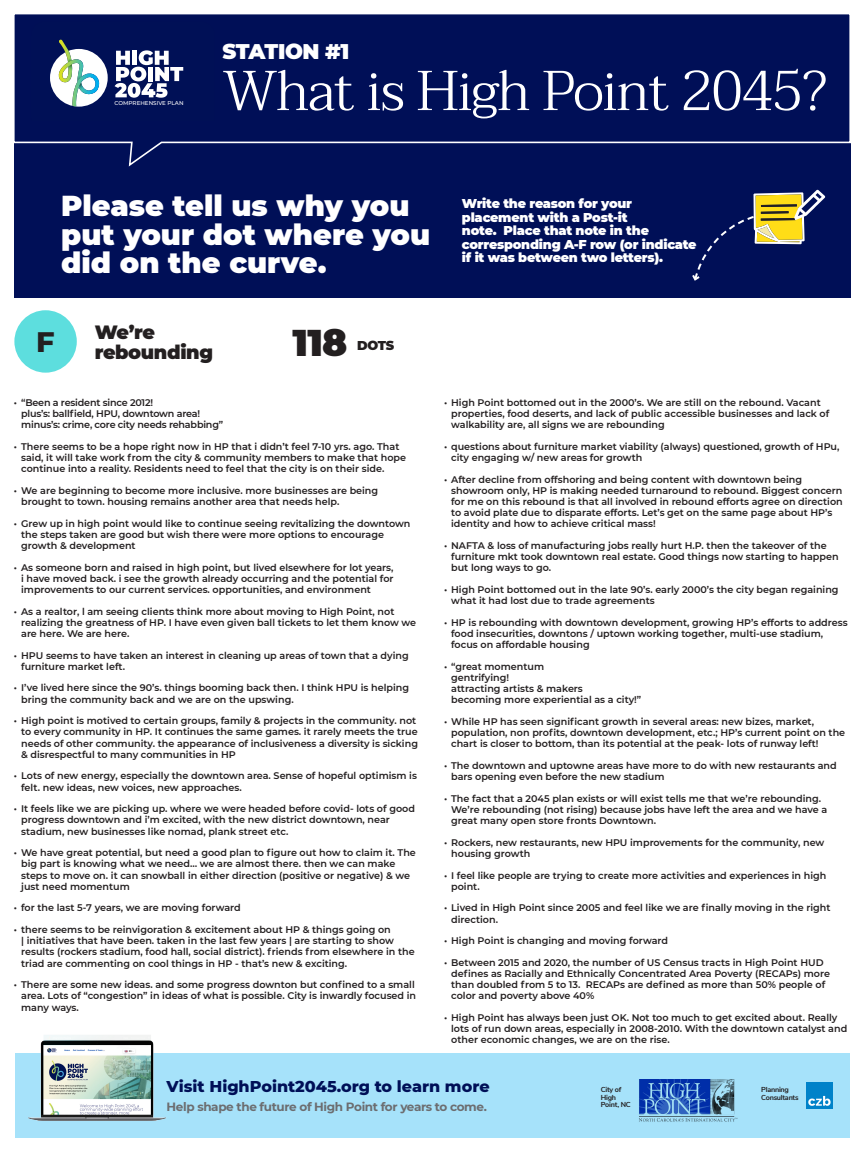
<style>
.page{position:relative;width:864px;height:1152px;background:#fff}
.page>*{position:absolute;margin:0;border:0;box-sizing:border-box;transform-origin:0 0}
.t1{font:300 56px "Taviraj";letter-spacing:-.025em;color:#fff}
.t2{font:900 37.2px "Montserrat";color:#231f20}
.t3{font:900 28.8px/28.8px "Montserrat";color:#fff}
.t4{font:800 28.8px "Montserrat";color:#231f20}
.t5{font:900 21.2px "Montserrat";letter-spacing:-.025em;color:#fff}
.t6{font:900 19.2px/19.2px "Montserrat";letter-spacing:-.02em;color:#231f20}
.t7{font:800 16px "Montserrat";color:#000f57}
.t8{font:900 12.8px/13.6px "Montserrat";letter-spacing:-.02em;color:#fff}
.t9{font:900 12.8px "Montserrat";color:#231f20}
.t10{font:700 12px "Montserrat";letter-spacing:-.03em;color:#6c6d70}
.t11{font:600 9.6px/11.2px "Montserrat";color:#231f20}
.t12{font:600 9.6px/11.2px "Montserrat";letter-spacing:-.02em;color:#231f20}
.t13{font:700 7.2px/7.2px "Nunito Sans";letter-spacing:-.03em;color:#231f20}
.t14{font:500 5.6px "Montserrat";color:#fff}
</style>
<div class="page">
<div style="left:15px;top:140px;width:836px;height:158px;background:#000f57"></div>
<div style="left:14px;top:14px;width:837px;height:154px;background:#000f57"></div>
<svg style="left:31px;top:22px;width:184px;height:99px"></svg>
<svg style="left:692px;top:190px;width:133px;height:91px"></svg>
<div style="left:14px;top:310px;width:63px;height:63px;background:#5ddede;border-radius:50%"></div>
<div style="left:15px;top:1053px;width:834px;height:84px;background:#a6e2fa"></div>
<img style="left:806px;top:1082px;width:27px;height:27px">
<img style="left:639px;top:1079px;width:98px;height:43px">
<img style="left:28px;top:1035px;width:138px;height:86px">
<p class="t14" style="left:115px;top:99px;width:70px">COMPREHENSIVE PLAN</p>
<p class="t5" style="left:223px;top:35px;width:128px">STATION #1</p>
<p class="t1" style="left:223px;top:48px;width:606px">What is High Point 2045?</p>
<p class="t3" style="left:61px;top:189px;width:371px">Please tell us why you put your dot where you did on the curve.</p>
<p class="t8" style="left:462px;top:196px;width:236px">Write the reason for your placement with a Post-it<br>note. Place that note in the corresponding A-F row (or indicate if it was between two letters).</p>
<p class="t4" style="left:36px;top:321px;width:20px">F</p>
<p class="t6" style="left:95px;top:322px;width:120px">We’re rebounding</p>
<p class="t2" style="left:293px;top:315px;width:56px">118</p>
<p class="t9" style="left:357px;top:335px;width:39px">DOTS</p>
<p class="t12" style="left:21px;top:396px;width:204px;text-indent:-7px">• “Been a resident since 2012!<br>plus’s: ballfield, HPU, downtown area! minus’s: crime, core city needs rehabbing”</p>
<p class="t11" style="left:21px;top:440px;width:387px;text-indent:-7px">• There seems to be a hope right now in HP that i didn’t feel 7-10 yrs. ago. That said, it will take work from the city &amp; community members to make that hope continue into a reality. Residents need to feel that the city is on their side.</p>
<p class="t11" style="left:21px;top:484px;width:359px;text-indent:-7px">• We are beginning to become more inclusive. more businesses are being brought to town. housing remains another area that needs help.</p>
<p class="t11" style="left:21px;top:517px;width:391px;text-indent:-7px">• Grew up in high point would like to continue seeing revitalizing the downtown the steps taken are good but wish there were more options to encourage growth &amp; development</p>
<p class="t11" style="left:21px;top:561px;width:374px;text-align:justify;text-indent:-7px">• As someone born and raised in high point, but lived elsewhere for lot years, i have moved back. i see the growth already occurring and the potential for improvements to our current services. opportunities, and environment</p>
<p class="t11" style="left:21px;top:605px;width:397px;text-indent:-7px">• As a realtor, l am seeing clients think more about moving to High Point, not realizing the greatness of HP. I have even given ball tickets to let them know we are here. We are here.</p>
<p class="t11" style="left:21px;top:649px;width:389px;text-indent:-7px">• HPU seems to have taken an interest in cleaning up areas of town that a dying furniture market left.</p>
<p class="t11" style="left:21px;top:682px;width:389px;text-indent:-7px">• I’ve lived here since the 90’s. things booming back then. I think HPU is helping bring the community back and we are on the upswing.</p>
<p class="t11" style="left:21px;top:715px;width:398px;text-indent:-7px">• High point is motived to certain groups, family &amp; projects in the community. not to every community in HP. It continues the same games. it rarely meets the true needs of other community. the appearance of inclusiveness a diversity is sicking &amp; disrespectful to many communities in HP</p>
<p class="t11" style="left:21px;top:770px;width:397px;text-indent:-7px">• Lots of new energy, especially the downtown area. Sense of hopeful optimism is felt. new ideas, new voices, new approaches.</p>
<p class="t11" style="left:21px;top:803px;width:395px;text-indent:-7px">• It feels like we are picking up. where we were headed before covid- lots of good progress downtown and i’m excited, with the new district downtown, near stadium, new businesses like nomad, plank street etc.</p>
<p class="t11" style="left:21px;top:847px;width:396px;text-indent:-7px">• We have great potential, but need a good plan to figure out how to claim it. The big part is knowing what we need… we are almost there. then we can make steps to move on. it can snowball in either direction (positive or negative) &amp; we just need momentum</p>
<p class="t11" style="left:14px;top:902px;width:228px">• for the last 5-7 years, we are moving forward</p>
<p class="t11" style="left:21px;top:924px;width:395px;text-indent:-7px">• there seems to be reinvigoration &amp; excitement about HP &amp; things going on<br>| initiatives that have been. taken in the last few years | are starting to show results (rockers stadium, food hall, social district). friends from elsewhere in the triad are commenting on cool things in HP - that’s new &amp; exciting.</p>
<p class="t11" style="left:21px;top:979px;width:397px;text-indent:-7px">• There are some new ideas. and some progress downton but confined to a small area. Lots of “congestion” in ideas of what is possible. City is inwardly focused in many ways.</p>
<p class="t11" style="left:451px;top:396px;width:380px;text-indent:-7px">• High Point bottomed out in the 2000’s. We are still on the rebound. Vacant properties, food deserts, and lack of public accessible businesses and lack of walkability are, all signs we are rebounding</p>
<p class="t11" style="left:451px;top:440px;width:390px;text-indent:-7px">• questions about furniture market viability (always) questioned, growth of HPu, city engaging w/ new areas for growth</p>
<p class="t11" style="left:451px;top:473px;width:393px;text-indent:-7px">• After decline from offshoring and being content with downtown being showroom only, HP is making needed turnaround to rebound. Biggest concern for me on this rebound is that all involved in rebound efforts agree on direction to avoid plate due to disparate efforts. Let’s get on the same page about HP’s identity and how to achieve critical mass!</p>
<p class="t11" style="left:451px;top:540px;width:389px;text-indent:-7px">• NAFTA &amp; loss of manufacturing jobs really hurt H.P. then the takeover of the furniture mkt took downtown real estate. Good things now starting to happen but long ways to go.</p>
<p class="t11" style="left:451px;top:584px;width:389px;text-indent:-7px">• High Point bottomed out in the late 90’s. early 2000’s the city began regaining what it had lost due to trade agreements</p>
<p class="t11" style="left:451px;top:616px;width:398px;text-indent:-7px">• HP is rebounding with downtown development, growing HP’s efforts to address food insecurities, downtons / uptown working together, multi-use stadium, focus on affordable housing</p>
<p class="t11" style="left:451px;top:660px;width:192px;text-indent:-7px">• “great momentum<br>gentrifying!<br>attracting artists &amp; makers<br>becoming more experiential as a city!”</p>
<p class="t11" style="left:451px;top:716px;width:396px;text-indent:-7px">• While HP has seen significant growth in several areas: new bizes, market, population, non profits, downtown development, etc.; HP’s current point on the chart is closer to bottom, than its potential at the peak- lots of runway left!</p>
<p class="t11" style="left:451px;top:760px;width:387px;text-indent:-7px">• The downtown and uptowne areas have more to do with new restaurants and bars opening even before the new stadium</p>
<p class="t11" style="left:451px;top:792px;width:378px;text-indent:-7px">• The fact that a 2045 plan exists or will exist tells me that we’re rebounding.<br>We’re rebounding (not rising) because jobs have left the area and we have a great many open store fronts Downtown.</p>
<p class="t11" style="left:451px;top:836px;width:375px;text-indent:-7px">• Rockers, new restaurants, new HPU improvements for the community, new housing growth</p>
<p class="t11" style="left:451px;top:869px;width:377px;text-indent:-7px">• I feel like people are trying to create more activities and experiences in high point.</p>
<p class="t11" style="left:451px;top:902px;width:381px;text-indent:-7px">• Lived in High Point since 2005 and feel like we are finally moving in the right direction.</p>
<p class="t11" style="left:444px;top:935px;width:226px">• High Point is changing and moving forward</p>
<p class="t11" style="left:451px;top:956px;width:380px;text-indent:-7px">• Between 2015 and 2020, the number of US Census tracts in High Point HUD defines as Racially and Ethnically Concentrated Area Poverty (RECAPs) more than doubled from 5 to 13. RECAPs are defined as more than 50% people of color and poverty above 40%</p>
<p class="t11" style="left:451px;top:1012px;width:398px;text-indent:-7px">• High Point has always been just OK. Not too much to get excited about. Really lots of run down areas, especially in 2008-2010. With the downtown catalyst and other economic changes, we are on the rise.</p>
<p class="t7" style="left:167px;top:1074px;width:325px">Visit HighPoint2045.org to learn more</p>
<p class="t10" style="left:167px;top:1098px;width:322px">Help shape the future of High Point for years to come.</p>
<p class="t13" style="left:601px;top:1086px;width:31px">City of<br>High<br>Point, NC</p>
<p class="t13" style="left:761px;top:1086px;width:39px">Planning<br>Consultants</p>
</div>
